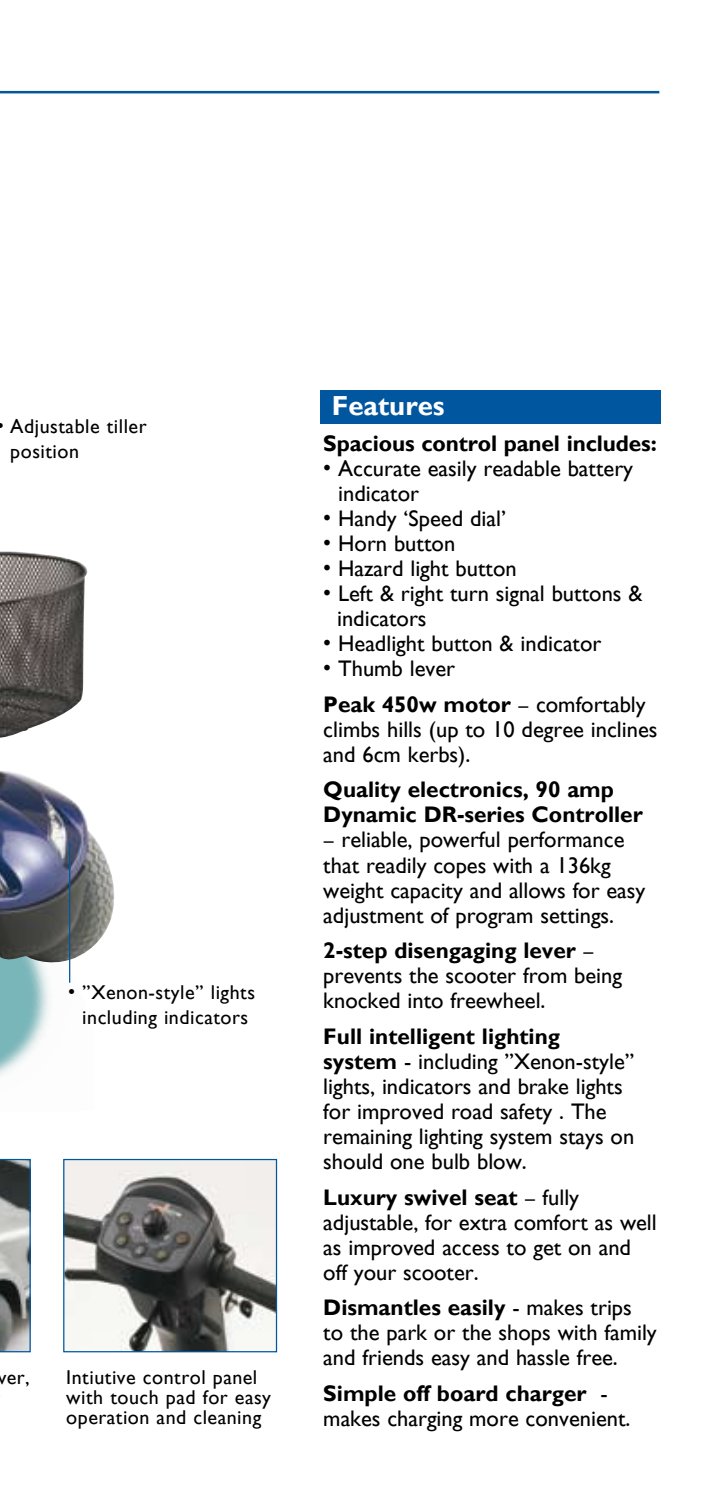
<style>
.page{position:relative;width:709px;height:1489px;background:#fff}
.page>*{position:absolute;margin:0;border:0;box-sizing:border-box;transform-origin:0 0}
.t1{font:700 27.5px "Gill Sans";color:#fff}
.t2{font:22.5px/25px "Gill Sans";color:#000}
.t3{font:700 22.5px/25px "Gill Sans";color:#000}
.t4{font:20px/20px "Gill Sans";letter-spacing:.025em;color:#000}
.s1{font-weight:700}
</style>
<div class="page">
<img style="left:0;top:968px;width:71px;height:108px">
<img style="left:0;top:551px;width:114px;height:417px">
<div style="left:321px;top:390px;width:340px;height:33px;background:#00569f"></div>
<hr style="left:0;top:91px;width:659px;height:2px;background:#00569f">
<hr style="left:69px;top:842px;width:1px;height:140px;background:#00569f">
<img style="left:65px;top:1160px;width:210px;height:190px">
<div style="left:63px;top:1158px;width:214px;height:194px;border:1px solid #00569f"></div>
<svg style="left:0;top:1158px;width:31px;height:194px;background:#808687"></svg>
<p class="t4" style="left:10px;top:413px;width:138px;line-height:25px">Adjustable tiller position</p>
<p class="t4" style="left:68px;top:979px;width:188px;line-height:25px;text-align:center">• ”Xenon-style” lights including indicators</p>
<p class="t4" style="left:-2px;top:1367px;width:34px">ver,</p>
<p class="t4" style="left:66px;top:1367px;width:206px">Intiutive control panel with touch pad for easy operation and cleaning</p>
<p class="t1" style="left:332px;top:389px;width:114px">Features</p>
<p class="t3" style="left:323px;top:431px;width:335px">Spacious control panel includes:</p>
<p class="t2" style="left:338px;top:456px;width:296px;text-indent:-15px">• Accurate easily readable battery indicator</p>
<p class="t2" style="left:323px;top:506px;width:184px">• Handy ‘Speed dial’</p>
<p class="t2" style="left:323px;top:531px;width:133px">• Horn button</p>
<p class="t2" style="left:323px;top:556px;width:195px">• Hazard light button</p>
<p class="t2" style="left:337px;top:581px;width:307px;text-indent:-14px">• Left &amp; right turn signal buttons &amp; indicators</p>
<p class="t2" style="left:323px;top:631px;width:280px">• Headlight button &amp; indicator</p>
<p class="t2" style="left:323px;top:650px;width:324px;line-height:35.8px">• Thumb lever<br><span class="s1">Peak 450w motor</span> – comfortably</p>
<p class="t2" style="left:323px;top:716px;width:336px">climbs hills (up to 10 degree inclines and 6cm kerbs).</p>
<p class="t3" style="left:323px;top:777px;width:321px">Quality electronics, 90 amp<br>Dynamic DR-series Controller</p>
<p class="t2" style="left:323px;top:827px;width:323px">– reliable, powerful performance that readily copes with a 136kg weight capacity and allows for easy adjustment of program settings.</p>
<p class="t2" style="left:323px;top:938px;width:300px"><span class="s1">2-step disengaging lever</span> – prevents the scooter from being knocked into freewheel.</p>
<p class="t2" style="left:323px;top:1023px;width:312px"><span class="s1">Full intelligent lighting system</span> - including ”Xenon-style” lights, indicators and brake lights for improved road safety . The remaining lighting system stays on should one bulb blow.</p>
<p class="t2" style="left:323px;top:1184px;width:335px"><span class="s1">Luxury swivel seat</span> – fully adjustable, for extra comfort as well as improved access to get on and off your scooter.</p>
<p class="t2" style="left:323px;top:1295px;width:335px"><span class="s1">Dismantles easily</span> - makes trips to the park or the shops with family and friends easy and hassle free.</p>
<p class="t2" style="left:323px;top:1380px;width:309px"><span class="s1">Simple off board charger</span> - makes charging more convenient.</p>
</div>
